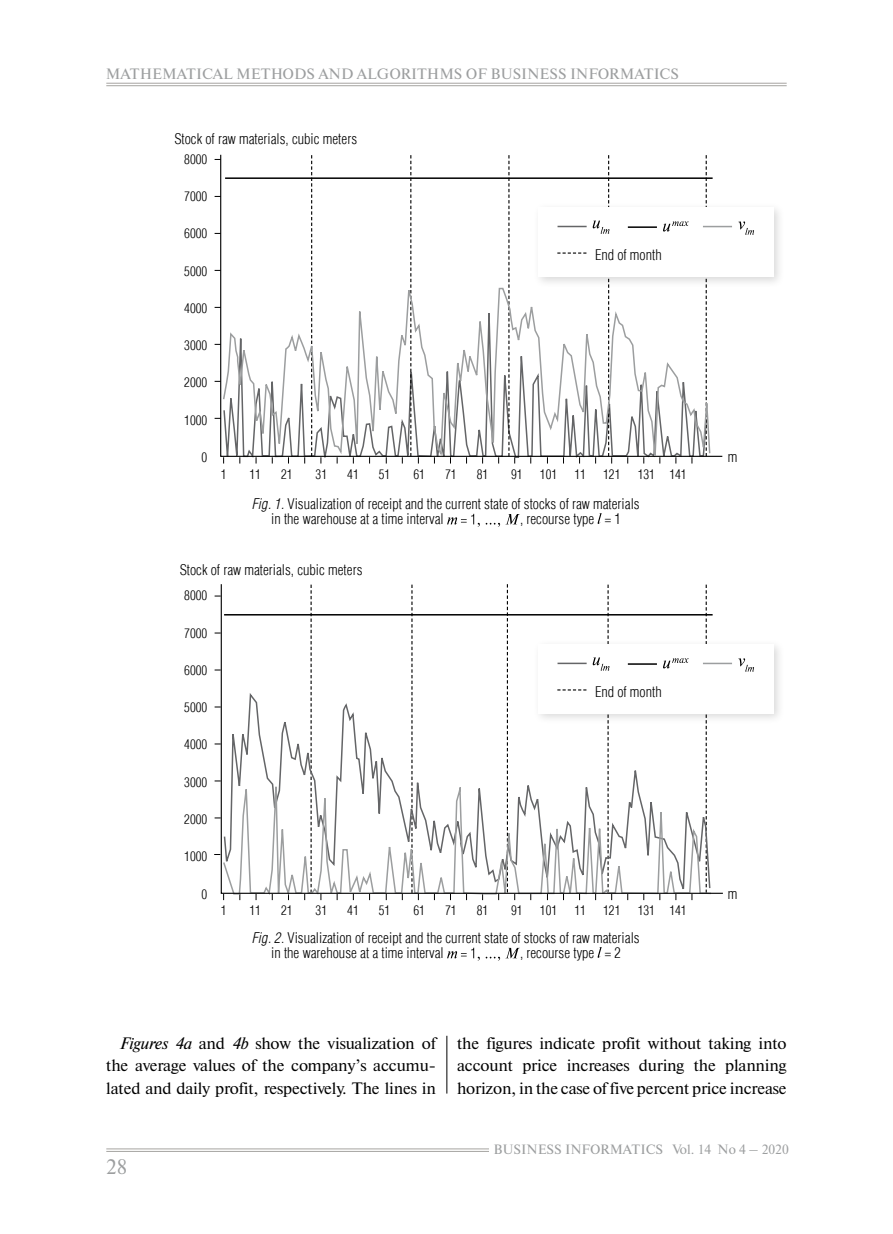
<style>
.page{position:relative;width:893px;height:1234px;background:#fff}
.page>*{position:absolute;margin:0;border:0;box-sizing:border-box;transform-origin:0 0}
.t1{font:21px "Newton C";color:#9c9e9f}
.ТЕКСТ{font:16.5px/22.2px "Newton C";letter-spacing:-.01em;color:#000;text-align:justify}
.РИсунок{font:300 15px/15px "Helios Cond";color:#000}
.Рубрика_прав{font:15px "Newton C";color:#9c9e9f}
.Н_РИсунок{font:300 15px "Helios Cond";color:#000}
.Н_РИсунок-2{font:300 13.5px "Helios Cond";color:#000}
.РИСУНОК_ПОДПИСИ{font:300 13.5px "Helios Cond";color:#000}
.t2{font:13.5px "Newton C";color:#9c9e9f}
.s1{font-style:italic}
</style>
<div class="page">
<hr style="left:106px;top:1148px;width:383px;height:1px;background:#a6a4a1">
<hr style="left:106px;top:1150px;width:383px;height:1px;background:#a6a4a1">
<hr style="left:106px;top:83px;width:681px;height:1px;background:#a6a4a1">
<hr style="left:106px;top:85px;width:681px;height:1px;background:#a6a4a1">
<hr style="left:446px;top:1035px;width:1px;height:58px;background:#000">
<svg style="left:447px;top:513px;width:73px;height:14px"></svg>
<svg style="left:598px;top:513px;width:4px;height:11px"></svg>
<svg style="left:447px;top:947px;width:73px;height:13px"></svg>
<svg style="left:598px;top:947px;width:4px;height:10px"></svg>
<svg style="left:220px;top:154px;width:503px;height:303px"></svg>
<svg style="left:508px;top:155px;width:7px;height:125px"></svg>
<svg style="left:410px;top:155px;width:1px;height:125px"></svg>
<svg style="left:311px;top:155px;width:1px;height:125px"></svg>
<hr style="left:225px;top:177px;width:488px;height:2px;background:#000">
<svg style="left:222px;top:280px;width:489px;height:184px"></svg>
<svg style="left:220px;top:584px;width:503px;height:310px"></svg>
<div style="left:533px;top:202px;width:252px;height:86px;background:#000;opacity:.15"></div>
<div style="left:538px;top:207px;width:235px;height:69px;background:#fff"></div>
<hr style="left:557px;top:226px;width:30px;height:1px;background:#646567">
<svg style="left:593px;top:155px;width:19px;height:308px"></svg>
<hr style="left:628px;top:226px;width:29px;height:2px;background:#000">
<svg style="left:703px;top:155px;width:29px;height:301px"></svg>
<svg style="left:557px;top:252px;width:29px;height:1px"></svg>
<svg style="left:738px;top:221px;width:16px;height:14px"></svg>
<svg style="left:663px;top:221px;width:26px;height:10px"></svg>
<div style="left:533px;top:638px;width:252px;height:87px;background:#000;opacity:.15"></div>
<div style="left:538px;top:644px;width:235px;height:69px;background:#fff"></div>
<hr style="left:557px;top:662px;width:30px;height:2px;background:#646567">
<svg style="left:593px;top:584px;width:19px;height:315px"></svg>
<svg style="left:628px;top:663px;width:29px;height:1px"></svg>
<hr style="left:703px;top:662px;width:29px;height:2px;background:#9c9e9f">
<svg style="left:557px;top:689px;width:29px;height:1px"></svg>
<svg style="left:738px;top:658px;width:16px;height:13px"></svg>
<svg style="left:663px;top:658px;width:26px;height:10px"></svg>
<p class="Рубрика_прав" style="left:106px;top:65px;width:575px">MATHEMATICAL METHODS AND ALGORITHMS OF BUSINESS INFORMATICS</p>
<p class="РИсунок" style="left:174px;top:131px;width:184px">Stock of raw materials, cubic meters</p>
<p class="РИСУНОК_ПОДПИСИ" style="left:184px;top:152px;width:25px">8000</p>
<p class="РИСУНОК_ПОДПИСИ" style="left:184px;top:189px;width:25px">7000</p>
<p class="РИСУНОК_ПОДПИСИ" style="left:184px;top:226px;width:25px">6000</p>
<p class="РИСУНОК_ПОДПИСИ" style="left:184px;top:263px;width:25px">5000</p>
<p class="РИСУНОК_ПОДПИСИ" style="left:184px;top:301px;width:25px">4000</p>
<p class="РИСУНОК_ПОДПИСИ" style="left:184px;top:338px;width:25px">3000</p>
<p class="РИСУНОК_ПОДПИСИ" style="left:184px;top:375px;width:25px">2000</p>
<p class="РИСУНОК_ПОДПИСИ" style="left:184px;top:412px;width:25px">1000</p>
<p class="РИСУНОК_ПОДПИСИ" style="left:202px;top:450px;width:7px">0</p>
<p class="РИсунок" style="left:595px;top:247px;width:68px">End of month</p>
<p class="Н_РИсунок-2" style="left:221px;top:466px;width:7px">1</p>
<p class="Н_РИсунок-2" style="left:249px;top:466px;width:13px">11</p>
<p class="Н_РИсунок-2" style="left:281px;top:466px;width:13px">21</p>
<p class="Н_РИсунок-2" style="left:316px;top:466px;width:13px">31</p>
<p class="Н_РИсунок-2" style="left:347px;top:466px;width:13px">41</p>
<p class="Н_РИсунок-2" style="left:379px;top:466px;width:13px">51</p>
<p class="Н_РИсунок-2" style="left:413px;top:466px;width:13px">61</p>
<p class="Н_РИсунок-2" style="left:445px;top:466px;width:13px">71</p>
<p class="Н_РИсунок-2" style="left:477px;top:466px;width:13px">81</p>
<p class="Н_РИсунок-2" style="left:511px;top:466px;width:13px">91</p>
<p class="Н_РИсунок-2" style="left:540px;top:466px;width:19px">101</p>
<p class="Н_РИсунок-2" style="left:574px;top:466px;width:13px">11</p>
<p class="Н_РИсунок-2" style="left:603px;top:466px;width:19px">121</p>
<p class="Н_РИсунок-2" style="left:638px;top:466px;width:50px">131 141</p>
<p class="РИсунок" style="left:271px;top:496px;width:370px;text-indent:-19px"><span class="s1">Fig. 1.</span> Visualization of receipt and the current state of stocks of raw materials in the warehouse at a time interval</p>
<p class="РИсунок" style="left:520px;top:511px;width:102px">, recourse type = 1</p>
<p class="РИсунок" style="left:180px;top:561px;width:184px">Stock of raw materials, cubic meters</p>
<p class="РИСУНОК_ПОДПИСИ" style="left:184px;top:588px;width:25px">8000</p>
<p class="РИСУНОК_ПОДПИСИ" style="left:184px;top:625px;width:25px">7000</p>
<p class="РИСУНОК_ПОДПИСИ" style="left:184px;top:662px;width:25px">6000</p>
<p class="РИСУНОК_ПОДПИСИ" style="left:184px;top:700px;width:25px">5000</p>
<p class="РИСУНОК_ПОДПИСИ" style="left:184px;top:737px;width:25px">4000</p>
<p class="РИСУНОК_ПОДПИСИ" style="left:184px;top:774px;width:25px">3000</p>
<p class="РИСУНОК_ПОДПИСИ" style="left:184px;top:811px;width:25px">2000</p>
<p class="РИСУНОК_ПОДПИСИ" style="left:184px;top:849px;width:25px">1000</p>
<p class="РИСУНОК_ПОДПИСИ" style="left:202px;top:886px;width:7px">0</p>
<p class="РИсунок" style="left:595px;top:683px;width:68px">End of month</p>
<p class="Н_РИсунок-2" style="left:221px;top:903px;width:7px">1</p>
<p class="Н_РИсунок-2" style="left:249px;top:903px;width:13px">11</p>
<p class="Н_РИсунок-2" style="left:281px;top:903px;width:13px">21</p>
<p class="Н_РИсунок-2" style="left:316px;top:903px;width:13px">31</p>
<p class="Н_РИсунок-2" style="left:347px;top:903px;width:13px">41</p>
<p class="Н_РИсунок-2" style="left:379px;top:903px;width:13px">51</p>
<p class="Н_РИсунок-2" style="left:413px;top:903px;width:13px">61</p>
<p class="Н_РИсунок-2" style="left:445px;top:903px;width:13px">71</p>
<p class="Н_РИсунок-2" style="left:477px;top:903px;width:13px">81</p>
<p class="Н_РИсунок-2" style="left:511px;top:903px;width:13px">91</p>
<p class="Н_РИсунок-2" style="left:540px;top:903px;width:19px">101</p>
<p class="Н_РИсунок-2" style="left:574px;top:903px;width:13px">11</p>
<p class="Н_РИсунок-2" style="left:603px;top:903px;width:19px">121</p>
<p class="Н_РИсунок-2" style="left:638px;top:903px;width:50px">131 141</p>
<p class="РИсунок" style="left:271px;top:929px;width:370px;text-indent:-19px"><span class="s1">Fig. 2</span>. Visualization of receipt and the current state of stocks of raw materials in the warehouse at a time interval</p>
<p class="РИсунок" style="left:520px;top:944px;width:102px">, recourse type = 2</p>
<p class="Н_РИсунок" style="left:728px;top:448px;width:11px">m</p>
<p class="Н_РИсунок" style="left:728px;top:885px;width:11px">m</p>
<p class="ТЕКСТ" style="left:106px;top:1032px;width:331px;text-indent:13px"><span class="s1">Figures 4a</span> and <span class="s1">4b</span> show the visualization of the average values of the company’s accumu&shy;lated and daily profit, respectively. The lines in</p>
<p class="ТЕКСТ" style="left:457px;top:1032px;width:331px">the figures indicate profit without taking into account price increases during the planning horizon, in the case of five percent price increase</p>
<h1 class="t1" style="left:106px;top:1154px;width:23px">28</h1>
<p class="t2" style="left:493px;top:1141px;width:297px">BUSINESS INFORMATICS Vol. 14 No 4 – 2020</p>
</div>
